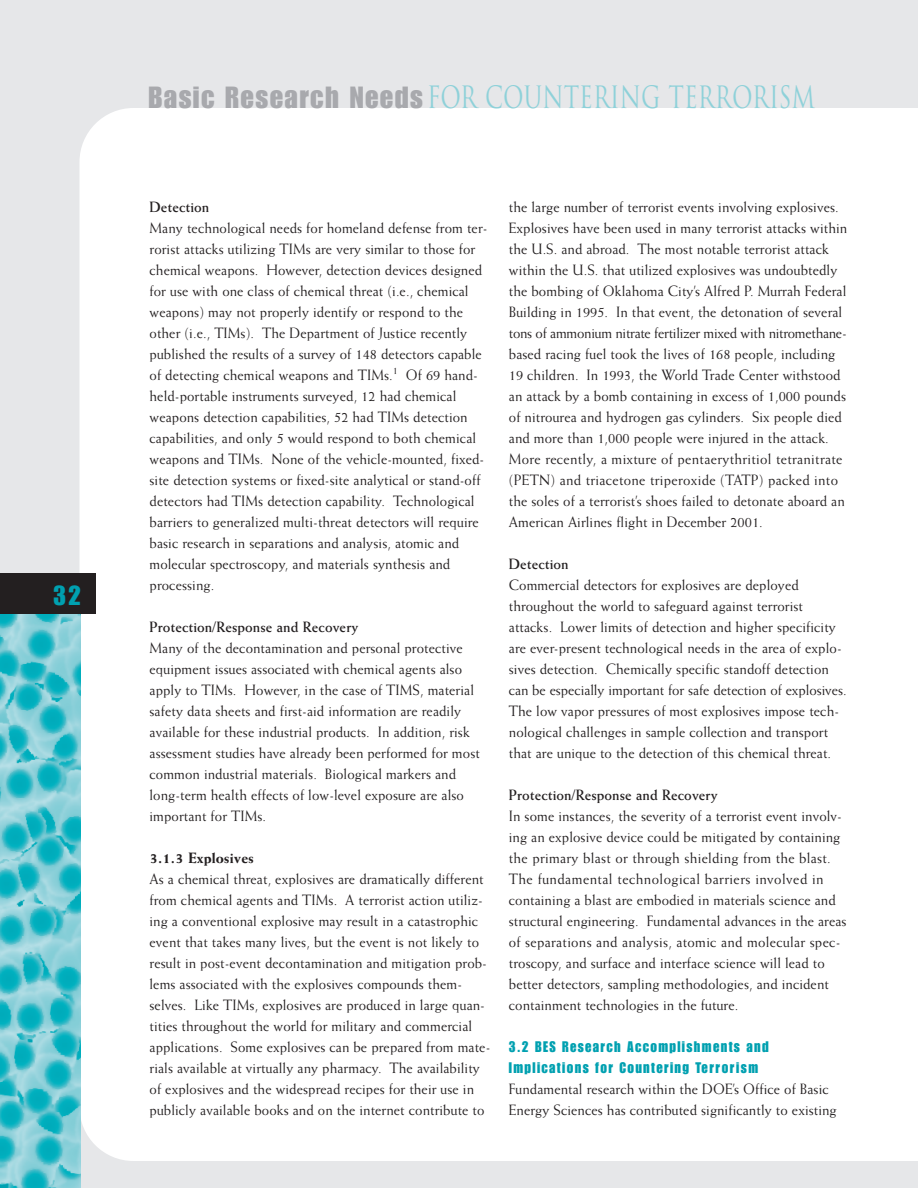
<style>
.page{position:relative;width:918px;height:1188px;background:#e6e7e9}
.page>*{position:absolute;margin:0;border:0;box-sizing:border-box;transform-origin:0 0}
.t1{font:30px "Trajan";color:#8ed1d9;scale:.75 1}
.t2{font:27px "Impact";color:#00a0b0}
.t3{font:15px/21px "Weiss";letter-spacing:.005em;color:#231f20;scale:.95 1}
.t4{font:700 15px "Weiss";letter-spacing:.005em;color:#231f20;scale:.95 1}
.t5{font:15px/21px "Impact";letter-spacing:.095em;color:#00a0b0;scale:.95 1}
.t6{font:800 15px "Weiss";letter-spacing:.005em;color:#231f20;scale:.95 1}
.s1{font-family:"Impact";color:#a8a9ad}
</style>
<div class="page">
<div style="left:80px;top:108px;width:838px;height:1053px;background:#fff"></div>
<img style="left:0;top:614px;width:81px;height:574px">
<div style="left:0;top:573px;width:96px;height:41px;background:#231f20"></div>
<div style="left:148px;top:199px;width:704px;height:921px;background:#fff"></div>
<h2 class="t2" style="left:53px;top:585px;width:29px">32</h2>
<h1 class="t1" style="left:148px;top:80px;width:890px"><span class="s1">Basic Research Needs</span> FOR COUNTERING TERRORISM</h1>
<p class="t4" style="left:150px;top:201px;width:64px">Detection</p>
<p class="t3" style="left:150px;top:218px;width:357px">Many technological needs for homeland defense from ter&shy;rorist attacks utilizing TIMs are very similar to those for chemical weapons. However, detection devices designed for use with one class of chemical threat (i.e., chemical weapons) may not properly identify or respond to the other (i.e., TIMs). The Department of Justice recently published the results of a survey of 148 detectors capable of detecting chemical weapons and TIMs.<sup>1</sup> Of 69 hand&shy;held-portable instruments surveyed, 12 had chemical weapons detection capabilities, 52 had TIMs detection capabilities, and only 5 would respond to both chemical weapons and TIMs. None of the vehicle-mounted, fixed&shy;site detection systems or fixed-site analytical or stand-off detectors had TIMs detection capability. Technological barriers to generalized multi-threat detectors will require basic research in separations and analysis, atomic and molecular spectroscopy, and materials synthesis and processing.</p>
<p class="t4" style="left:150px;top:621px;width:221px">Protection/Response and Recovery</p>
<p class="t3" style="left:150px;top:638px;width:349px">Many of the decontamination and personal protective equipment issues associated with chemical agents also apply to TIMs. However, in the case of TIMS, material safety data sheets and first-aid information are readily available for these industrial products. In addition, risk assessment studies have already been performed for most common industrial materials. Biological markers and long-term health effects of low-level exposure are also important for TIMs.</p>
<p class="t6" style="left:150px;top:852px;width:112px">3.1.3 Explosives</p>
<p class="t3" style="left:150px;top:869px;width:360px">As a chemical threat, explosives are dramatically different from chemical agents and TIMs. A terrorist action utiliz&shy;ing a conventional explosive may result in a catastrophic event that takes many lives, but the event is not likely to result in post-event decontamination and mitigation prob&shy;lems associated with the explosives compounds them&shy;selves. Like TIMs, explosives are produced in large quan&shy;tities throughout the world for military and commercial applications. Some explosives can be prepared from mate&shy;rials available at virtually any pharmacy. The availability of explosives and the widespread recipes for their use in publicly available books and on the internet contribute to</p>
<p class="t3" style="left:509px;top:197px;width:358px">the large number of terrorist events involving explosives.<br>Explosives have been used in many terrorist attacks within the U.S. and abroad. The most notable terrorist attack within the U.S. that utilized explosives was undoubtedly the bombing of Oklahoma City’s Alfred P. Murrah Federal Building in 1995. In that event, the detonation of several tons of ammonium nitrate fertilizer mixed with nitromethane&shy;based racing fuel took the lives of 168 people, including 19 children. In 1993, the World Trade Center withstood an attack by a bomb containing in excess of 1,000 pounds of nitrourea and hydrogen gas cylinders. Six people died and more than 1,000 people were injured in the attack.<br>More recently, a mixture of pentaerythritiol tetranitrate (PETN) and triacetone triperoxide (TATP) packed into the soles of a terrorist’s shoes failed to detonate aboard an American Airlines flight in December 2001.</p>
<p class="t4" style="left:509px;top:558px;width:64px">Detection</p>
<p class="t3" style="left:509px;top:575px;width:357px">Commercial detectors for explosives are deployed throughout the world to safeguard against terrorist attacks. Lower limits of detection and higher specificity are ever-present technological needs in the area of explo&shy;sives detection. Chemically specific standoff detection can be especially important for safe detection of explosives.<br>The low vapor pressures of most explosives impose tech&shy;nological challenges in sample collection and transport that are unique to the detection of this chemical threat.</p>
<p class="t4" style="left:509px;top:789px;width:221px">Protection/Response and Recovery</p>
<p class="t3" style="left:509px;top:806px;width:357px">In some instances, the severity of a terrorist event involv&shy;ing an explosive device could be mitigated by containing the primary blast or through shielding from the blast.<br>The fundamental technological barriers involved in containing a blast are embodied in materials science and structural engineering. Fundamental advances in the areas of separations and analysis, atomic and molecular spec&shy;troscopy, and surface and interface science will lead to better detectors, sampling methodologies, and incident containment technologies in the future.</p>
<p class="t5" style="left:509px;top:1037px;width:275px">3.2 BES Research Accomplishments and<br>Implications for Countering Terrorism</p>
<p class="t3" style="left:509px;top:1079px;width:347px">Fundamental research within the DOE’s Office of Basic<br>Energy Sciences has contributed significantly to existing</p>
</div>
